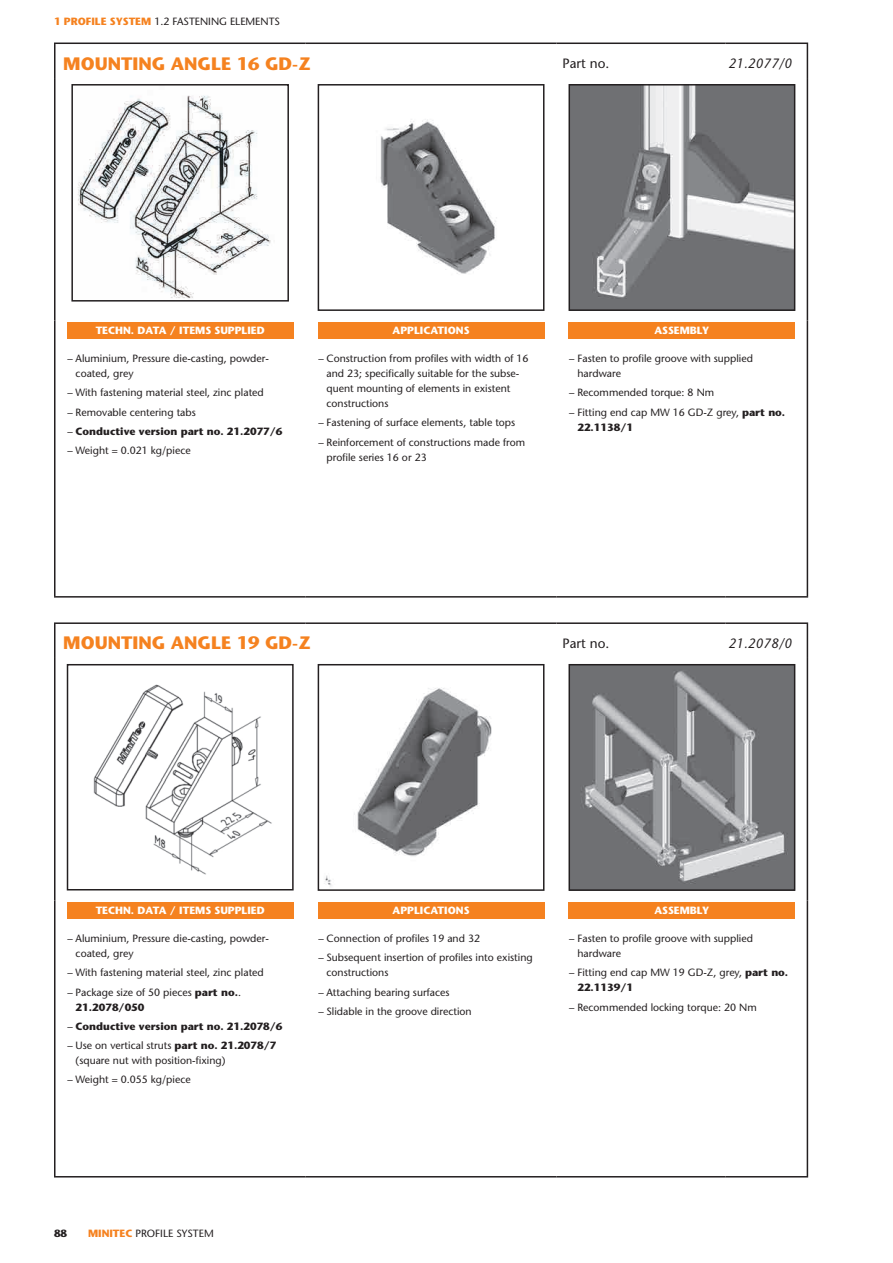
<style>
.page{position:relative;width:893px;height:1263px;background:#fff}
.page>*{position:absolute;margin:0;border:0;box-sizing:border-box;transform-origin:0 0}
.t1{font:700 18px "Stone Sans";color:#f58220}
.t2{font:italic 13.5px "Stone Sans";color:#231f20}
.t3{font:13.5px "Stone Sans";color:#231f20}
.t4{font:10.5px/19.2px "Stone Sans";color:#231f20}
.t5{font:700 10.5px/19.2px "Stone Sans";color:#231f20}
.t6{font:700 10.5px "Stone Sans";color:#fff}
.s1{font-weight:700;color:#f58220}
.s2{font-weight:700}
.s3{font-weight:400}
</style>
<div class="page">
<hr style="left:54px;top:43px;width:252px;height:1px;background:#231f20">
<hr style="left:54px;top:44px;width:2px;height:34px;background:#231f20">
<hr style="left:306px;top:43px;width:250px;height:1px;background:#231f20">
<hr style="left:54px;top:78px;width:2px;height:242px;background:#231f20">
<hr style="left:807px;top:78px;width:1px;height:242px;background:#231f20">
<hr style="left:54px;top:320px;width:2px;height:276px;background:#231f20">
<hr style="left:807px;top:320px;width:1px;height:276px;background:#231f20">
<hr style="left:54px;top:596px;width:252px;height:2px;background:#231f20">
<hr style="left:306px;top:596px;width:250px;height:2px;background:#231f20">
<hr style="left:556px;top:596px;width:170px;height:2px;background:#231f20">
<hr style="left:726px;top:596px;width:82px;height:2px;background:#231f20">
<hr style="left:556px;top:43px;width:170px;height:1px;background:#231f20">
<hr style="left:726px;top:43px;width:82px;height:1px;background:#231f20">
<hr style="left:807px;top:44px;width:1px;height:34px;background:#231f20">
<img style="left:77px;top:95px;width:194px;height:204px">
<div style="left:71px;top:84px;width:218px;height:218px;border:2px solid #231f20"></div>
<img style="left:380px;top:119px;width:117px;height:155px">
<div style="left:318px;top:84px;width:226px;height:227px;border:2px solid #231f20"></div>
<img style="left:571px;top:87px;width:221px;height:221px">
<div style="left:568px;top:84px;width:227px;height:227px;border:2px solid #231f20"></div>
<div style="left:67px;top:322px;width:226px;height:17px;background:#f58220"></div>
<div style="left:318px;top:322px;width:226px;height:17px;background:#f58220"></div>
<div style="left:569px;top:322px;width:226px;height:17px;background:#f58220"></div>
<hr style="left:54px;top:622px;width:252px;height:2px;background:#231f20">
<hr style="left:54px;top:624px;width:2px;height:34px;background:#231f20">
<hr style="left:306px;top:622px;width:250px;height:2px;background:#231f20">
<hr style="left:54px;top:658px;width:2px;height:242px;background:#231f20">
<hr style="left:807px;top:658px;width:1px;height:242px;background:#231f20">
<hr style="left:54px;top:900px;width:2px;height:276px;background:#231f20">
<hr style="left:807px;top:900px;width:1px;height:276px;background:#231f20">
<hr style="left:54px;top:1176px;width:252px;height:1px;background:#231f20">
<hr style="left:306px;top:1176px;width:250px;height:1px;background:#231f20">
<hr style="left:556px;top:1176px;width:170px;height:1px;background:#231f20">
<hr style="left:726px;top:1176px;width:82px;height:1px;background:#231f20">
<hr style="left:556px;top:622px;width:170px;height:2px;background:#231f20">
<hr style="left:726px;top:622px;width:82px;height:2px;background:#231f20">
<hr style="left:807px;top:624px;width:1px;height:34px;background:#231f20">
<img style="left:93px;top:684px;width:179px;height:191px">
<div style="left:67px;top:664px;width:227px;height:226px;border:2px solid #231f20"></div>
<img style="left:324px;top:688px;width:168px;height:199px">
<div style="left:318px;top:664px;width:226px;height:227px;border:2px solid #231f20"></div>
<img style="left:571px;top:667px;width:221px;height:221px">
<div style="left:568px;top:664px;width:227px;height:227px;border:2px solid #231f20"></div>
<div style="left:67px;top:902px;width:226px;height:16px;background:#f58220"></div>
<div style="left:318px;top:902px;width:226px;height:16px;background:#f58220"></div>
<div style="left:569px;top:902px;width:226px;height:16px;background:#f58220"></div>
<p class="t4" style="left:54px;top:12px;width:228px"><span class="s1">1 PROFILE SYSTEM</span> 1.2 FASTENING ELEMENTS</p>
<h1 class="t1" style="left:63px;top:52px;width:249px">MOUNTING ANGLE 16 GD-Z</h1>
<p class="t3" style="left:562px;top:56px;width:48px">Part no.</p>
<p class="t2" style="left:728px;top:56px;width:65px">21.2077/0</p>
<p class="t6" style="left:96px;top:324px;width:170px">TECHN. DATA / ITEMS SUPPLIED</p>
<p class="t4" style="left:76px;top:351px;width:195px;line-height:15px;text-indent:-9px">− Aluminium, Pressure die-casting, powder&shy;coated, grey</p>
<p class="t4" style="left:67px;top:383px;width:217px">− With fastening material steel, zinc plated<br>− Removable centering tabs<br>− <span class="s2">Conductive version part no. 21.2077/6 </span>− Weight = 0.021 kg/piece</p>
<p class="t6" style="left:393px;top:324px;width:78px">APPLICATIONS</p>
<p class="t4" style="left:326px;top:351px;width:204px;line-height:15px;text-indent:-9px">− Construction from profiles with width of 16 and 23; specifically suitable for the subse&shy;quent mounting of elements in existent constructions</p>
<p class="t4" style="left:318px;top:413px;width:209px">− Fastening of surface elements, table tops<br>− Reinforcement of constructions made from</p>
<p class="t4" style="left:326px;top:447px;width:102px">profile series 16 or 23</p>
<p class="t6" style="left:654px;top:324px;width:57px">ASSEMBLY</p>
<p class="t4" style="left:577px;top:351px;width:177px;line-height:15px;text-indent:-9px">− Fasten to profile groove with supplied hardware</p>
<p class="t4" style="left:569px;top:383px;width:218px">− Recommended torque: 8 Nm<br>− Fitting end cap MW 16 GD-Z grey, <span class="s2">part no.</span></p>
<p class="t5" style="left:577px;top:417px;width:57px">22.1138/1</p>
<h1 class="t1" style="left:63px;top:632px;width:249px">MOUNTING ANGLE 19 GD-Z</h1>
<p class="t3" style="left:562px;top:635px;width:48px">Part no.</p>
<p class="t2" style="left:728px;top:635px;width:65px">21.2078/0</p>
<p class="t6" style="left:96px;top:904px;width:170px">TECHN. DATA / ITEMS SUPPLIED</p>
<p class="t4" style="left:76px;top:931px;width:195px;line-height:15px;text-indent:-9px">− Aluminium, Pressure die-casting, powder&shy;coated, grey</p>
<p class="t4" style="left:67px;top:963px;width:198px">− With fastening material steel, zinc plated − Package size of 50 pieces <span class="s2">part no.</span>.</p>
<p class="t5" style="left:67px;top:997px;width:217px;text-indent:9px">21.2078/050<br><span class="s3">−</span> Conductive version part no. 21.2078/6 <span class="s3">− Use on vertical struts</span> part no. 21.2078/7</p>
<p class="t4" style="left:67px;top:1051px;width:160px;text-indent:9px">(square nut with position-fixing) − Weight = 0.055 kg/piece</p>
<p class="t6" style="left:393px;top:904px;width:78px">APPLICATIONS</p>
<p class="t4" style="left:318px;top:929px;width:216px">− Connection of profiles 19 and 32<br>− Subsequent insertion of profiles into existing</p>
<p class="t4" style="left:318px;top:963px;width:155px;text-indent:9px">constructions<br>− Attaching bearing surfaces<br>− Slidable in the groove direction</p>
<p class="t6" style="left:654px;top:904px;width:57px">ASSEMBLY</p>
<p class="t4" style="left:577px;top:931px;width:177px;line-height:15px;text-indent:-9px">− Fasten to profile groove with supplied hardware</p>
<p class="t4" style="left:577px;top:965px;width:212px;line-height:15px;text-indent:-9px">− Fitting end cap MW 19 GD-Z, grey, <span class="s2">part no.<br>22.1139/1</span></p>
<p class="t4" style="left:569px;top:997px;width:189px">− Recommended locking torque: 20 Nm</p>
<p class="t5" style="left:54px;top:1223px;width:15px">88</p>
<p class="t4" style="left:88px;top:1223px;width:127px"><span class="s1">MINITEC</span> PROFILE SYSTEM</p>
</div>
